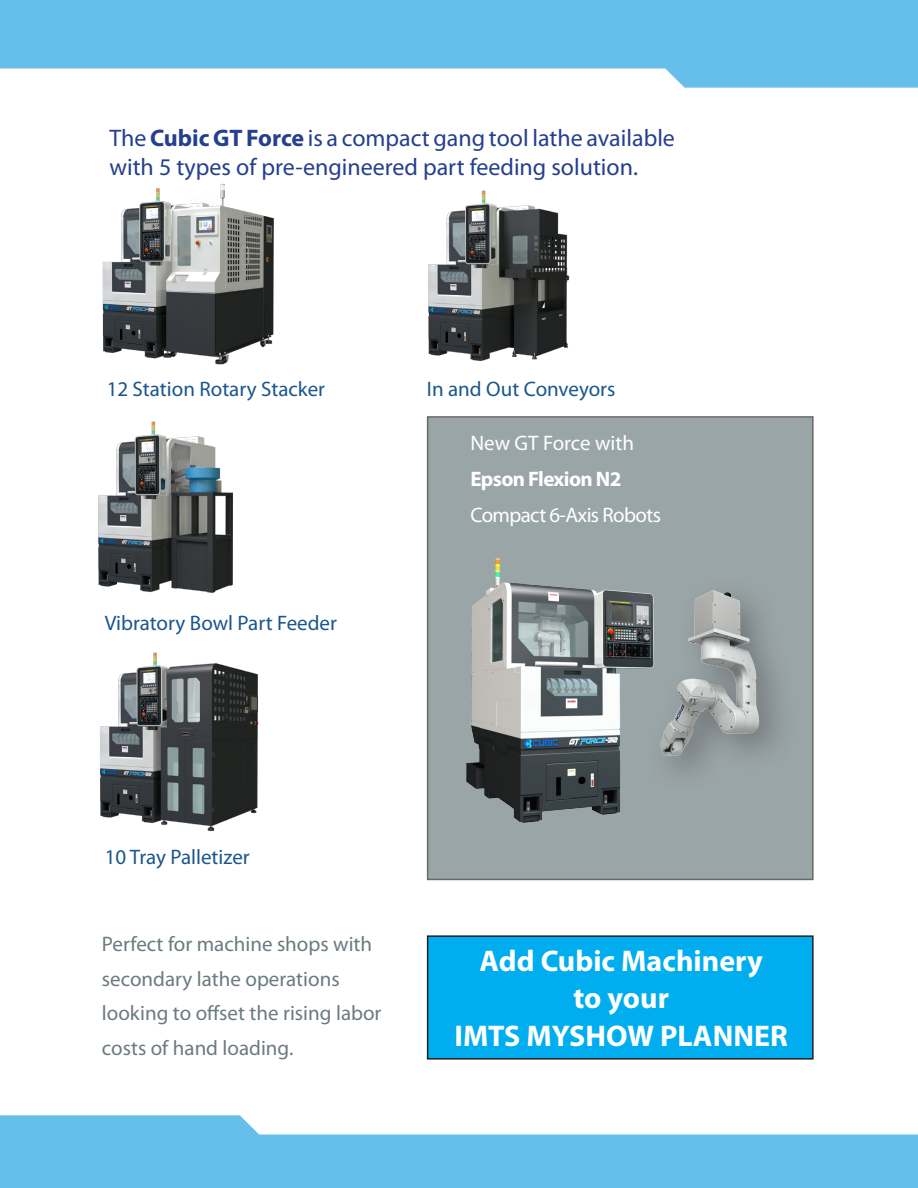
<style>
.page{position:relative;width:918px;height:1188px;background:#fff}
.page>*{position:absolute;margin:0;border:0;box-sizing:border-box;transform-origin:0 0}
.t1{font:700 30px "Myriad Pro";color:#fff}
.t2{font:24px/28.8px "Myriad Pro";color:#253f8e}
.t3{font:21px/34.5px "Myriad Pro";color:#6b7b80}
.t4{font:21px "Myriad Pro";color:#1b568d}
.t5{font:21px "Myriad Pro";letter-spacing:-.03em;color:#fff}
.t6{font:21px "Myriad Pro";color:#fff}
.t7{font:700 21px "Myriad Pro";letter-spacing:-.03em;color:#fff}
.s1{font-weight:700}
</style>
<div class="page">
<svg style="left:0;top:1115px;width:918px;height:73px;fill:#66bfeb"></svg>
<div style="left:428px;top:936px;width:385px;height:123px;background:#00aeef"></div>
<div style="left:427px;top:935px;width:387px;height:125px;border:2px solid #231f20"></div>
<svg style="left:0;top:0;width:918px;height:88px;fill:#66bfeb"></svg>
<img style="left:98px;top:421px;width:135px;height:172px">
<div style="left:428px;top:417px;width:385px;height:462px;background:#9aa5a8"></div>
<img style="left:102px;top:184px;width:172px;height:181px">
<img style="left:100px;top:652px;width:159px;height:179px">
<img style="left:428px;top:190px;width:142px;height:171px">
<img style="left:466px;top:558px;width:179px;height:265px">
<img style="left:649px;top:590px;width:130px;height:179px">
<p class="t2" style="left:109px;top:123px;width:567px">The <span class="s1">Cubic GT Force</span> is a compact gang tool lathe available with 5 types of pre-engineered part feeding solution.</p>
<p class="t4" style="left:107px;top:376px;width:220px">12 Station Rotary Stacker</p>
<p class="t4" style="left:105px;top:610px;width:234px">Vibratory Bowl Part Feeder</p>
<p class="t4" style="left:427px;top:376px;width:190px">In and Out Conveyors</p>
<p class="t6" style="left:470px;top:430px;width:165px">New GT Force with</p>
<p class="t7" style="left:470px;top:465px;width:152px">Epson Flexion N2</p>
<p class="t5" style="left:470px;top:502px;width:192px">Compact 6-Axis Robots</p>
<p class="t4" style="left:105px;top:844px;width:146px">10 Tray Palletizer</p>
<p class="t3" style="left:102px;top:927px;width:281px">Perfect for machine shops with secondary lathe operations looking to offset the rising labor costs of hand loading.</p>
<p class="t1" style="left:480px;top:941px;width:285px">Add Cubic Machinery</p>
<p class="t1" style="left:573px;top:979px;width:97px">to your</p>
<p class="t1" style="left:455px;top:1016px;width:335px">IMTS MYSHOW PLANNER</p>
</div>
